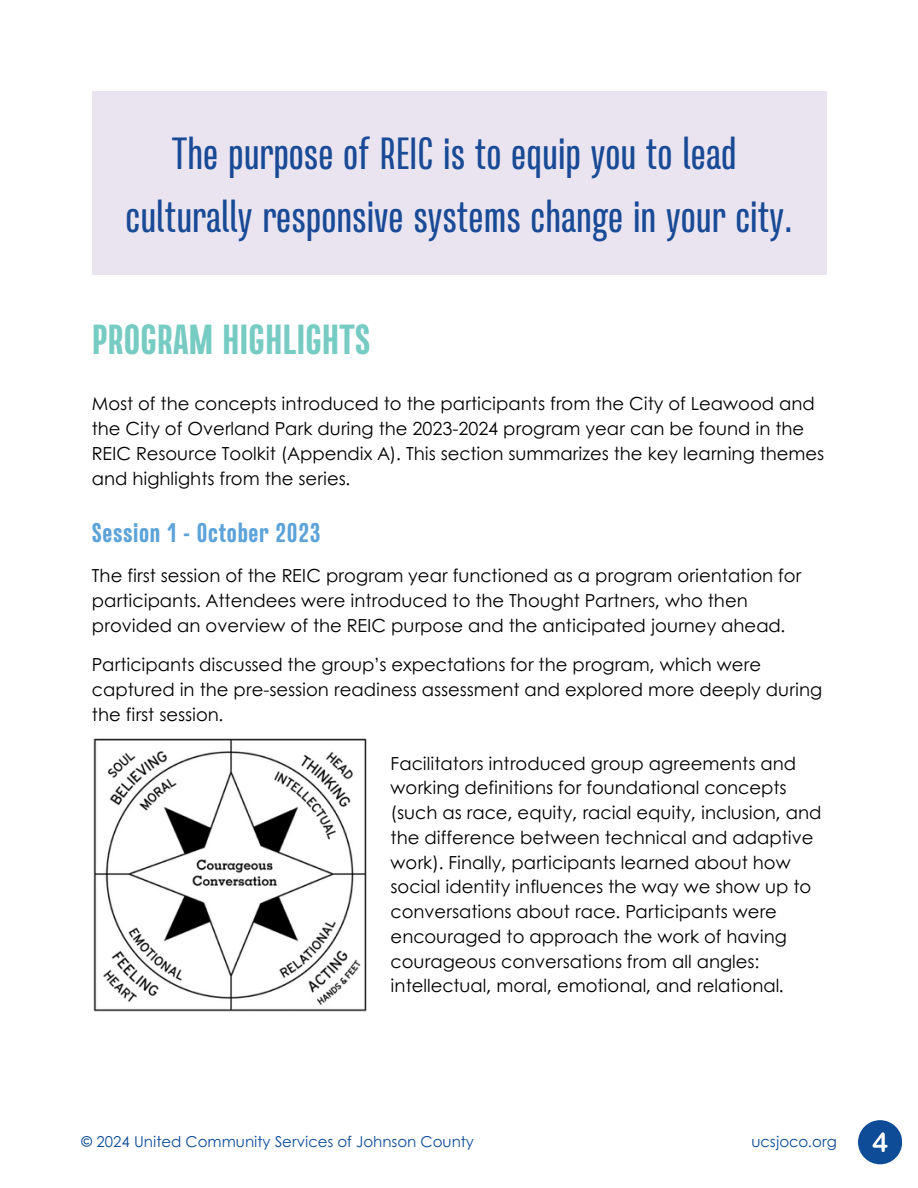
<style>
.page{position:relative;width:918px;height:1188px;background:#fff}
.page>*{position:absolute;margin:0;border:0;box-sizing:border-box;transform-origin:0 0}
.t1{font:45px/63px "Naratif Condensed";color:#0e4c98;text-align:center}
.t2{font:800 42px "Naratif Condensed";color:#76cbc2}
.t3{font:800 27px "Naratif Condensed";letter-spacing:.025em;color:#5ca3d9}
.t4{font:18px/24.8px "Century Gothic";color:#000}
.t5{font:15px "Century Gothic";color:#0e4c98}
</style>
<div class="page">
<img style="left:93px;top:738px;width:274px;height:274px">
<div style="left:92px;top:92px;width:734px;height:182px;background:#e9e4ef"></div>
<div style="left:858px;top:1120px;width:44px;height:44px;background:#0e4c98;border-radius:50%"></div>
<svg style="left:872px;top:1132px;width:16px;height:20px"></svg>
<h1 class="t1" style="left:126px;top:120px;width:669px">The purpose of REIC is to equip you to lead culturally responsive systems change in your city.</h1>
<h4 class="t2" style="left:92px;top:312px;width:280px">PROGRAM HIGHLIGHTS</h4>
<h3 class="t4" style="left:92px;top:391px;width:734px">Most of the concepts introduced to the participants from the City of Leawood and the City of Overland Park during the 2023-2024 program year can be found in the REIC Resource Toolkit (Appendix A). This section summarizes the key learning themes and highlights from the series.</h3>
<h4 class="t3" style="left:92px;top:515px;width:230px">Session 1 - October 2023</h4>
<h4 class="t4" style="left:92px;top:563px;width:711px">The first session of the REIC program year functioned as a program orientation for participants. Attendees were introduced to the Thought Partners, who then provided an overview of the REIC purpose and the anticipated journey ahead.</h4>
<p class="t4" style="left:92px;top:651px;width:732px">Participants discussed the group’s expectations for the program, which were captured in the pre-session readiness assessment and explored more deeply during the first session.</p>
<h4 class="t4" style="left:391px;top:750px;width:432px">Facilitators introduced group agreements and working definitions for foundational concepts (such as race, equity, racial equity, inclusion, and the difference between technical and adaptive work). Finally, participants learned about how social identity influences the way we show up to conversations about race. Participants were encouraged to approach the work of having courageous conversations from all angles: intellectual, moral, emotional, and relational.</h4>
<p class="t5" style="left:81px;top:1130px;width:394px">© 2024 United Community Services of Johnson County</p>
<p class="t5" style="left:752px;top:1130px;width:87px">ucsjoco.org</p>
</div>
